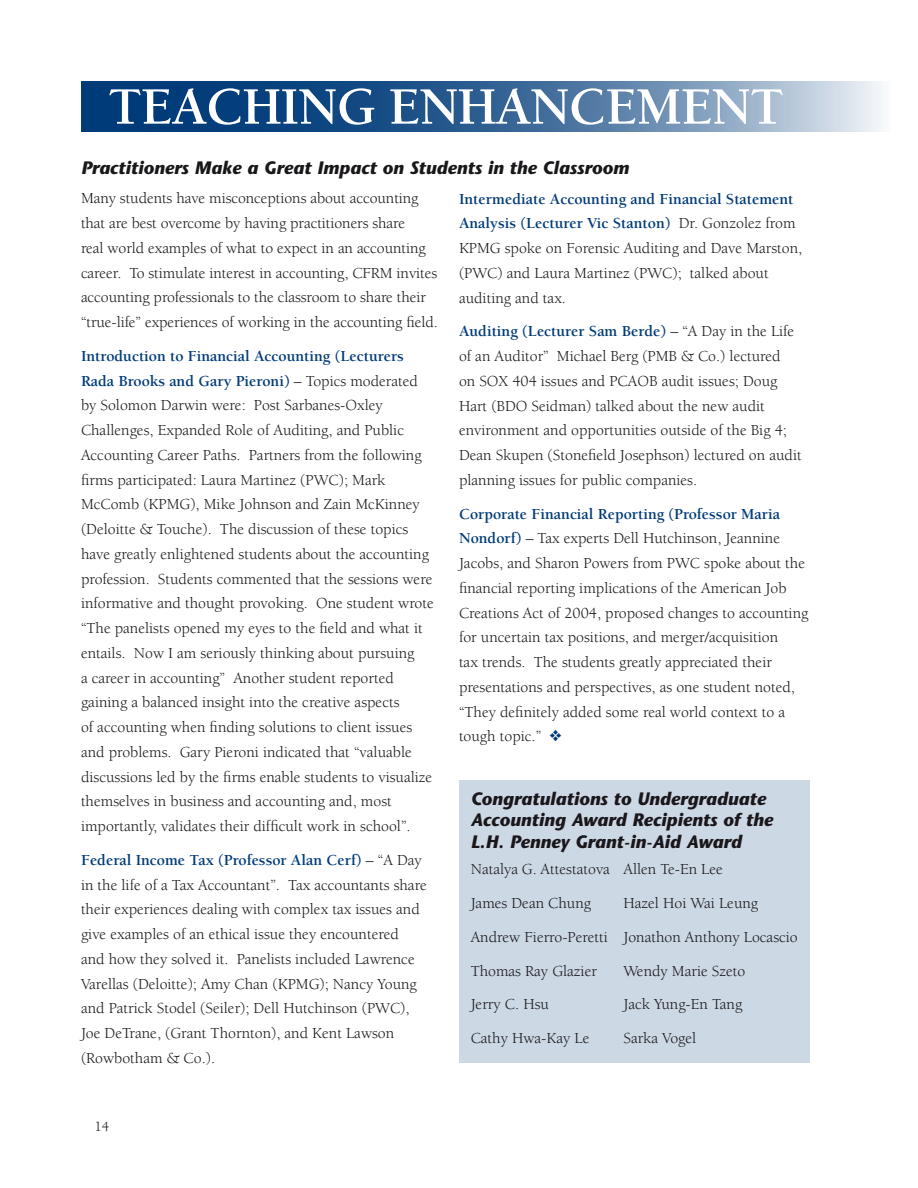
<style>
.page{position:relative;width:918px;height:1188px;background:#fff}
.page>*{position:absolute;margin:0;border:0;box-sizing:border-box;transform-origin:0 0}
.t1{font:700 54px "Berkeley";letter-spacing:-.025em;color:#fff}
.t2{font:italic 700 18px/21.6px "Stone Sans";color:#1a171b}
.t3{font:15.75px/24.8px "Berkeley";color:#1a171b}
.t4{font:14.25px "Berkeley";color:#1a171b}
.s1{font-weight:700;color:#003b79}
.s2{color:#003b79}
</style>
<div class="page">
<div style="left:459px;top:781px;width:351px;height:282px;background:#ccd8e4"></div>
<svg style="left:81px;top:81px;width:801px;height:50px;background:#47719e"></svg>
<h1 class="t1" style="left:108px;top:78px;width:678px">TEACHING ENHANCEMENT</h1>
<p class="t2" style="left:81px;top:156px;width:550px">Practitioners Make a Great Impact on Students in the Classroom</p>
<p class="t3" style="left:459px;top:187px;width:345px"><span class="s1">Intermediate Accounting and Financial Statement Analysis (Lecturer Vic Stanton)</span> Dr. Gonzolez from KPMG spoke on Forensic Auditing and Dave Marston, (PWC) and Laura Martinez (PWC); talked about auditing and tax.</p>
<p class="t3" style="left:459px;top:319px;width:344px"><span class="s1">Auditing (Lecturer Sam Berde)</span> – “A Day in the Life of an Auditor” Michael Berg (PMB &amp; Co.) lectured<br>on SOX 404 issues and PCAOB audit issues; Doug Hart (BDO Seidman) talked about the new audit environment and opportunities outside of the Big 4; Dean Skupen (Stonefield Josephson) lectured on audit planning issues for public companies.</p>
<p class="t3" style="left:459px;top:502px;width:351px"><span class="s1">Corporate Financial Reporting (Professor Maria Nondorf)</span> – Tax experts Dell Hutchinson, Jeannine Jacobs, and Sharon Powers from PWC spoke about the financial reporting implications of the American Job Creations Act of 2004, proposed changes to accounting for uncertain tax positions, and merger/acquisition<br>tax trends. The students greatly appreciated their presentations and perspectives, as one student noted, “They definitely added some real world context to a tough topic.” <span class="s2">❖</span></p>
<p class="t3" style="left:81px;top:186px;width:358px">Many students have misconceptions about accounting that are best overcome by having practitioners share<br>real world examples of what to expect in an accounting career. To stimulate interest in accounting, CFRM invites accounting professionals to the classroom to share their “true-life” experiences of working in the accounting field.</p>
<p class="t3" style="left:81px;top:344px;width:354px"><span class="s1">Introduction to Financial Accounting (Lecturers Rada Brooks and Gary Pieroni)</span> – Topics moderated by Solomon Darwin were: Post Sarbanes-Oxley Challenges, Expanded Role of Auditing, and Public Accounting Career Paths. Partners from the following firms participated: Laura Martinez (PWC); Mark McComb (KPMG), Mike Johnson and Zain McKinney (Deloitte &amp; Touche). The discussion of these topics have greatly enlightened students about the accounting profession. Students commented that the sessions were informative and thought provoking. One student wrote “The panelists opened my eyes to the field and what it entails. Now I am seriously thinking about pursuing<br>a career in accounting” Another student reported gaining a balanced insight into the creative aspects<br>of accounting when finding solutions to client issues and problems. Gary Pieroni indicated that “valuable discussions led by the firms enable students to visualize themselves in business and accounting and, most importantly, validates their difficult work in school”.</p>
<p class="t3" style="left:81px;top:848px;width:347px"><span class="s1">Federal Income Tax (Professor Alan Cerf)</span> – “A Day in the life of a Tax Accountant”. Tax accountants share their experiences dealing with complex tax issues and give examples of an ethical issue they encountered<br>and how they solved it. Panelists included Lawrence Varellas (Deloitte); Amy Chan (KPMG); Nancy Young and Patrick Stodel (Seiler); Dell Hutchinson (PWC), Joe DeTrane, (Grant Thornton), and Kent Lawson (Rowbotham &amp; Co.).</p>
<p class="t2" style="left:471px;top:787px;width:304px">Congratulations to Undergraduate<br>Accounting Award Recipients of the<br>L.H. Penney Grant-in-Aid Award</p>
<p class="t3" style="left:623px;top:853px;width:176px;line-height:33.8px">Allen Te-En Lee<br>Hazel Hoi Wai Leung<br>Jonathon Anthony Locascio<br>Wendy Marie Szeto<br>Jack Yung-En Tang<br>Sarka Vogel</p>
<p class="t3" style="left:471px;top:853px;width:141px;line-height:33.8px">Natalya G. Attestatova<br>James Dean Chung<br>Andrew Fierro-Peretti<br>Thomas Ray Glazier<br>Jerry C. Hsu<br>Cathy Hwa-Kay Le</p>
<p class="t4" style="left:94px;top:1119px;width:16px">14</p>
</div>
